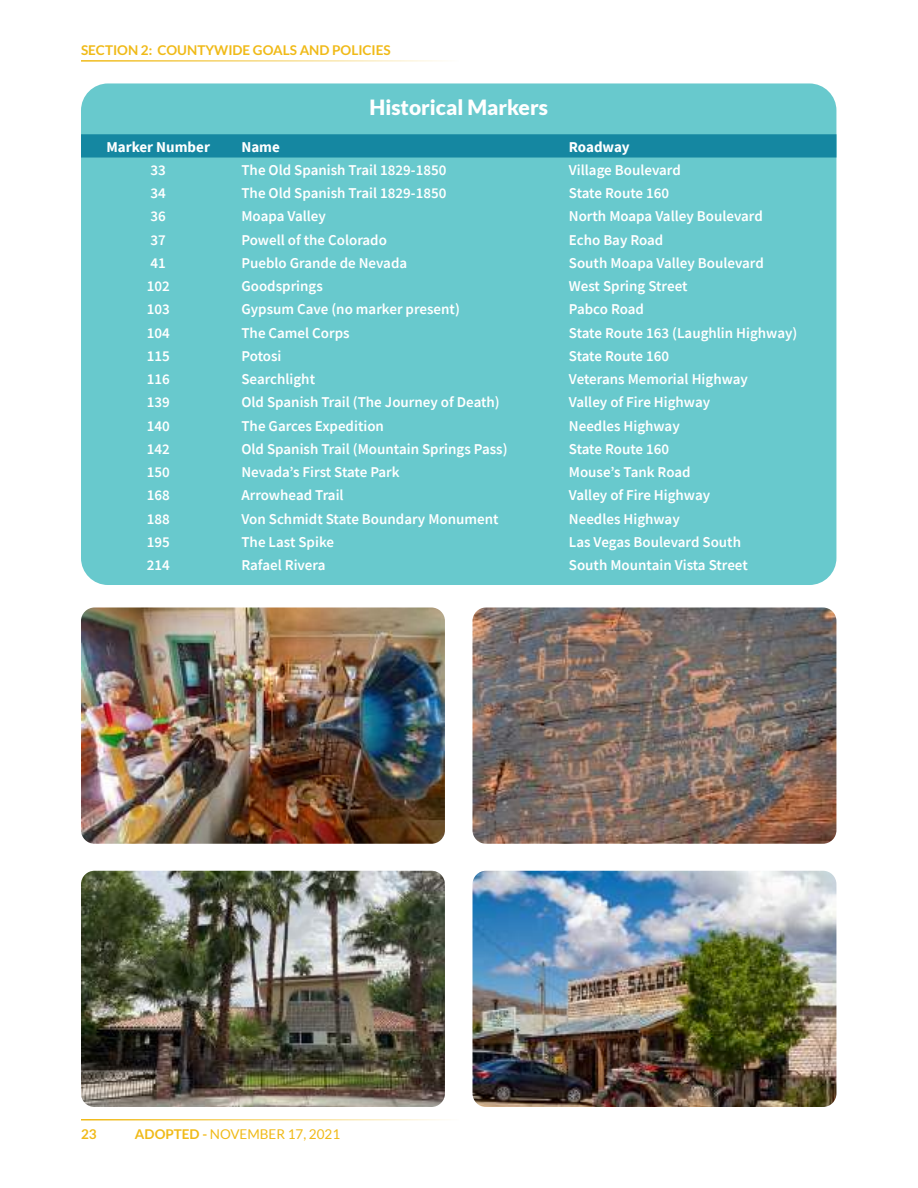
<style>
.page{position:relative;width:918px;height:1188px;background:#fff}
.page>*{position:absolute;margin:0;border:0;box-sizing:border-box;transform-origin:0 0}
.t1{font:900 21px "Lato";color:#fff}
.t2{font:600 15px "Source Sans Pro";color:#fff}
.t3{font:700 15px "Source Sans Pro";color:#fff}
.t4{font:700 13.5px "Lato";color:#f0ba18}
.t5{font:13.5px "Lato";color:#f0ba18}
.s1{font-weight:700}
</style>
<div class="page">
<div style="left:81px;top:83px;width:755px;height:502px;background:#68c9cd;border-radius:27px"></div>
<img style="left:472px;top:871px;width:364px;height:236px">
<img style="left:81px;top:608px;width:364px;height:236px">
<img style="left:81px;top:871px;width:364px;height:236px">
<img style="left:472px;top:608px;width:364px;height:236px">
<hr style="left:81px;top:1119px;width:378px;height:1px;background:#f0ba18">
<hr style="left:81px;top:60px;width:378px;height:2px;background:#f0ba18">
<svg style="left:81px;top:134px;width:755px;height:24px"></svg>
<div style="left:87px;top:140px;width:142px;height:15px;background:#1587a1"></div>
<div style="left:241px;top:140px;width:316px;height:15px;background:#1587a1"></div>
<div style="left:569px;top:140px;width:261px;height:15px;background:#1587a1"></div>
<p class="t4" style="left:81px;top:42px;width:311px">SECTION 2: COUNTYWIDE GOALS AND POLICIES</p>
<h1 class="t1" style="left:370px;top:95px;width:180px">Historical Markers</h1>
<p class="t3" style="left:106px;top:136px;width:105px">Marker Number</p>
<p class="t3" style="left:241px;top:136px;width:40px">Name</p>
<p class="t3" style="left:569px;top:136px;width:62px">Roadway</p>
<p class="t2" style="left:151px;top:160px;width:17px">33</p>
<p class="t2" style="left:241px;top:160px;width:207px">The Old Spanish Trail 1829-1850</p>
<p class="t2" style="left:569px;top:160px;width:113px">Village Boulevard</p>
<p class="t2" style="left:151px;top:183px;width:17px">34</p>
<p class="t2" style="left:241px;top:183px;width:207px">The Old Spanish Trail 1829-1850</p>
<p class="t2" style="left:569px;top:183px;width:102px">State Route 160</p>
<p class="t2" style="left:151px;top:206px;width:17px">36</p>
<p class="t2" style="left:241px;top:206px;width:86px">Moapa Valley</p>
<p class="t2" style="left:569px;top:206px;width:195px">North Moapa Valley Boulevard</p>
<p class="t2" style="left:151px;top:230px;width:17px">37</p>
<p class="t2" style="left:241px;top:230px;width:147px">Powell of the Colorado</p>
<p class="t2" style="left:569px;top:230px;width:96px">Echo Bay Road</p>
<p class="t2" style="left:151px;top:253px;width:17px">41</p>
<p class="t2" style="left:241px;top:253px;width:167px">Pueblo Grande de Nevada</p>
<p class="t2" style="left:569px;top:253px;width:196px">South Moapa Valley Boulevard</p>
<p class="t2" style="left:147px;top:276px;width:25px">102</p>
<p class="t2" style="left:241px;top:276px;width:83px">Goodsprings</p>
<p class="t2" style="left:569px;top:276px;width:120px">West Spring Street</p>
<p class="t2" style="left:147px;top:299px;width:25px">103</p>
<p class="t2" style="left:241px;top:299px;width:220px">Gypsum Cave (no marker present)</p>
<p class="t2" style="left:569px;top:299px;width:77px">Pabco Road</p>
<p class="t2" style="left:147px;top:323px;width:25px">104</p>
<p class="t2" style="left:241px;top:323px;width:110px">The Camel Corps</p>
<p class="t2" style="left:569px;top:323px;width:230px">State Route 163 (Laughlin Highway)</p>
<p class="t2" style="left:147px;top:346px;width:25px">115</p>
<p class="t2" style="left:241px;top:346px;width:42px">Potosi</p>
<p class="t2" style="left:569px;top:346px;width:102px">State Route 160</p>
<p class="t2" style="left:147px;top:369px;width:25px">116</p>
<p class="t2" style="left:241px;top:369px;width:75px">Searchlight</p>
<p class="t2" style="left:569px;top:369px;width:181px">Veterans Memorial Highway</p>
<p class="t2" style="left:147px;top:392px;width:25px">139</p>
<p class="t2" style="left:241px;top:392px;width:260px">Old Spanish Trail (The Journey of Death)</p>
<p class="t2" style="left:569px;top:392px;width:143px">Valley of Fire Highway</p>
<p class="t2" style="left:147px;top:416px;width:25px">140</p>
<p class="t2" style="left:241px;top:416px;width:144px">The Garces Expedition</p>
<p class="t2" style="left:569px;top:416px;width:112px">Needles Highway</p>
<p class="t2" style="left:147px;top:439px;width:25px">142</p>
<p class="t2" style="left:241px;top:439px;width:268px">Old Spanish Trail (Mountain Springs Pass)</p>
<p class="t2" style="left:569px;top:439px;width:102px">State Route 160</p>
<p class="t2" style="left:147px;top:462px;width:25px">150</p>
<p class="t2" style="left:241px;top:462px;width:160px">Nevada’s First State Park</p>
<p class="t2" style="left:569px;top:462px;width:123px">Mouse’s Tank Road</p>
<p class="t2" style="left:147px;top:485px;width:25px">168</p>
<p class="t2" style="left:241px;top:485px;width:104px">Arrowhead Trail</p>
<p class="t2" style="left:569px;top:485px;width:143px">Valley of Fire Highway</p>
<p class="t2" style="left:147px;top:509px;width:25px">188</p>
<p class="t2" style="left:241px;top:509px;width:259px">Von Schmidt State Boundary Monument</p>
<p class="t2" style="left:569px;top:509px;width:112px">Needles Highway</p>
<p class="t2" style="left:147px;top:532px;width:25px">195</p>
<p class="t2" style="left:241px;top:532px;width:94px">The Last Spike</p>
<p class="t2" style="left:569px;top:532px;width:174px">Las Vegas Boulevard South</p>
<p class="t2" style="left:147px;top:555px;width:25px">214</p>
<p class="t2" style="left:241px;top:555px;width:86px">Rafael Rivera</p>
<p class="t2" style="left:569px;top:555px;width:180px">South Mountain Vista Street</p>
<p class="t4" style="left:81px;top:1126px;width:17px">23</p>
<p class="t5" style="left:135px;top:1126px;width:207px"><span class="s1">ADOPTED -</span> NOVEM BER 17, 2021</p>
</div>
